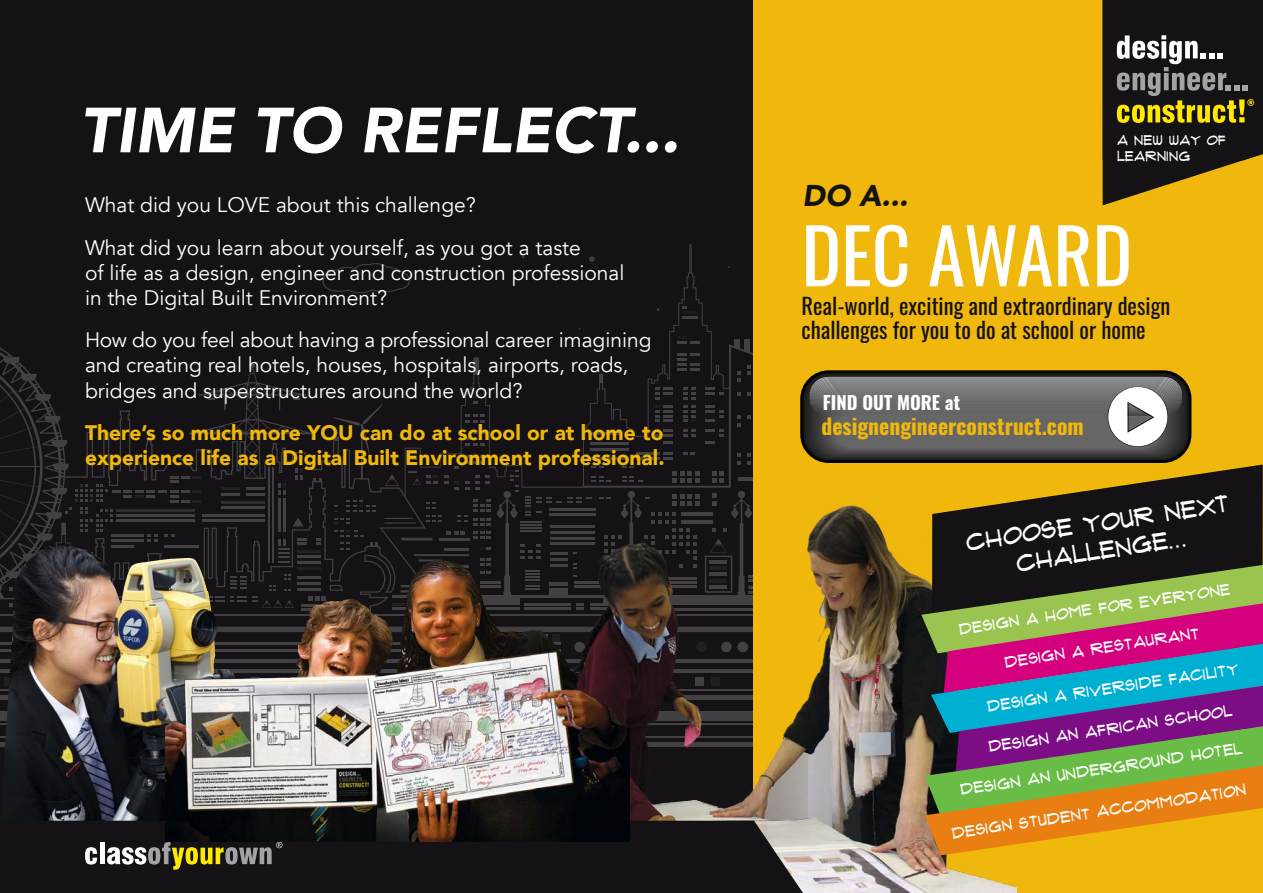
<style>
.page{position:relative;width:1263px;height:893px;background:#f0b70c}
.page>*{position:absolute;margin:0;border:0;box-sizing:border-box;transform-origin:0 0}
.t1{font:75.3px "Oswald";color:#fff}
.t2{font:italic 900 63px "Avenir";color:#fff}
.t3{font:italic 900 30px "Avenir";color:#141215}
.t4{font:23.4px/27.9px "Flux Architect";color:#fff;text-align:center}
.t5{font:22.5px/24px "Oswald";color:#141215}
.t6{font:700 21.6px "Oswald";color:#f0b70c}
.t7{font:21px/25.2px "Avenir";color:#fff}
.t8{font:900 21px/25.2px "Avenir";color:#f0b70c}
.t9{font:700 18.45px "Oswald";color:#fff}
.t10{font:15px "Flux Architect";color:#fff}
.t11{font:13.35px/15.9px "Flux Architect";color:#fff}
</style>
<div class="page">
<div style="left:0;top:0;width:753px;height:893px;background:#141215"></div>
<svg style="left:522px;top:244px;width:208px;height:81px"></svg>
<hr style="left:682px;top:316px;width:16px;height:3px;background:#fff">
<svg style="left:682px;top:307px;width:16px;height:7px"></svg>
<svg style="left:322px;top:263px;width:88px;height:30px"></svg>
<svg style="left:0;top:325px;width:753px;height:234px"></svg>
<img style="left:0;top:546px;width:235px;height:275px">
<img style="left:511px;top:486px;width:505px;height:407px">
<svg style="left:97px;top:821px;width:706px;height:72px"></svg>
<svg style="left:85px;top:847px;width:12px;height:18px"></svg>
<div style="left:100px;top:842px;width:5px;height:22px;background:#fff"></div>
<svg style="left:107px;top:842px;width:175px;height:28px"></svg>
<svg style="left:1103px;top:0;width:160px;height:205px;background:#483e20"></svg>
<img style="left:166px;top:559px;width:463px;height:283px">
<svg style="left:932px;top:465px;width:331px;height:100px;fill:#141215"></svg>
<svg style="left:921px;top:565px;width:342px;height:290px;background:#847058"></svg>
<svg style="left:800px;top:370px;width:391px;height:93px;background:#0f0c03"></svg>
<svg style="left:804px;top:374px;width:384px;height:86px;background:#222223"></svg>
<svg style="left:812px;top:408px;width:368px;height:49px;background:#666"></svg>
<img style="left:810px;top:377px;width:372px;height:1px">
<img style="left:813px;top:378px;width:366px;height:1px">
<img style="left:812px;top:379px;width:368px;height:1px">
<img style="left:811px;top:380px;width:370px;height:1px">
<img style="left:810px;top:381px;width:372px;height:24px">
<img style="left:811px;top:382px;width:370px;height:25px">
<img style="left:812px;top:383px;width:368px;height:25px">
<img style="left:813px;top:384px;width:366px;height:25px">
<img style="left:813px;top:385px;width:365px;height:25px">
<img style="left:814px;top:386px;width:364px;height:25px">
<img style="left:815px;top:387px;width:362px;height:25px">
<img style="left:816px;top:388px;width:360px;height:24px">
<img style="left:817px;top:389px;width:358px;height:24px">
<img style="left:818px;top:390px;width:356px;height:23px">
<img style="left:818px;top:391px;width:355px;height:23px">
<img style="left:819px;top:392px;width:353px;height:22px">
<img style="left:820px;top:393px;width:352px;height:22px">
<img style="left:821px;top:394px;width:350px;height:21px">
<img style="left:822px;top:395px;width:348px;height:20px">
<img style="left:823px;top:396px;width:346px;height:19px">
<img style="left:824px;top:397px;width:284px;height:1px">
<img style="left:824px;top:398px;width:284px;height:18px">
<img style="left:825px;top:399px;width:283px;height:17px">
<img style="left:826px;top:400px;width:282px;height:16px">
<img style="left:827px;top:401px;width:281px;height:15px">
<img style="left:828px;top:402px;width:280px;height:14px">
<img style="left:829px;top:403px;width:279px;height:13px">
<img style="left:830px;top:404px;width:278px;height:12px">
<img style="left:831px;top:405px;width:277px;height:11px">
<img style="left:832px;top:406px;width:276px;height:10px">
<img style="left:833px;top:407px;width:275px;height:9px">
<img style="left:834px;top:408px;width:274px;height:8px">
<img style="left:836px;top:409px;width:272px;height:7px">
<img style="left:837px;top:410px;width:271px;height:6px">
<img style="left:839px;top:411px;width:269px;height:5px">
<img style="left:841px;top:412px;width:267px;height:4px">
<img style="left:844px;top:413px;width:264px;height:3px">
<img style="left:847px;top:414px;width:261px;height:2px">
<img style="left:1108px;top:386px;width:60px;height:30px">
<img style="left:1127px;top:402px;width:25px;height:14px">
<h2 class="t2" style="left:80px;top:78px;width:601px">TIME TO REFLECT...</h2>
<p class="t11" style="left:1117px;top:131px;width:110px">A NEW WAY OF<br>LEARNING</p>
<p class="t7" style="left:85px;top:193px;width:392px">What did you LOVE about this challenge?</p>
<h3 class="t3" style="left:803px;top:171px;width:107px">DO A...</h3>
<p class="t7" style="left:85px;top:235px;width:541px">What did you learn about yourself, as you got a taste<br>of life as a design, engineer and construction professional in the Digital Built Environment?</p>
<p class="t7" style="left:85px;top:328px;width:568px">How do you feel about having a professional career imagining and creating real hotels, houses, hospitals, airports, roads, bridges and superstructures around the world?</p>
<p class="t8" style="left:85px;top:419px;width:581px">There’s so much more YOU can do at school or at home to experience life as a Digital Built Environment professional.</p>
<h1 class="t1" style="left:801px;top:189px;width:332px">DEC AWARD</h1>
<p class="t5" style="left:801px;top:291px;width:370px">Real-world, exciting and extraordinary design challenges for you to do at school or home</p>
<p class="t9" style="left:823px;top:392px;width:139px">FIND OUT MORE at</p>
<p class="t6" style="left:821px;top:415px;width:264px">designengineerconstruct.com</p>
<p class="t4" style="left:964px;top:526px;width:268px;rotate:-8deg">CHOOSE YOUR NEXT<br>CHALLENGE...</p>
<p class="t10" style="left:958px;top:618px;width:276px;rotate:-8deg">DESIGN A HOME FOR EVERYONE</p>
<p class="t10" style="left:1003px;top:652px;width:199px;rotate:-8deg">DESIGN A RESTAURANT</p>
<p class="t10" style="left:986px;top:696px;width:255px;rotate:-8deg">DESIGN A RIVERSIDE FACILITY</p>
<p class="t10" style="left:987px;top:736px;width:248px;rotate:-8deg">DESIGN AN AFRICAN SCHOOL</p>
<p class="t10" style="left:959px;top:779px;width:286px;rotate:-8deg">DESIGN AN UNDERGROUND HOTEL</p>
<p class="t10" style="left:951px;top:823px;width:299px;rotate:-8deg">DESIGN STUDENT ACCOMMODATION</p>
</div>
